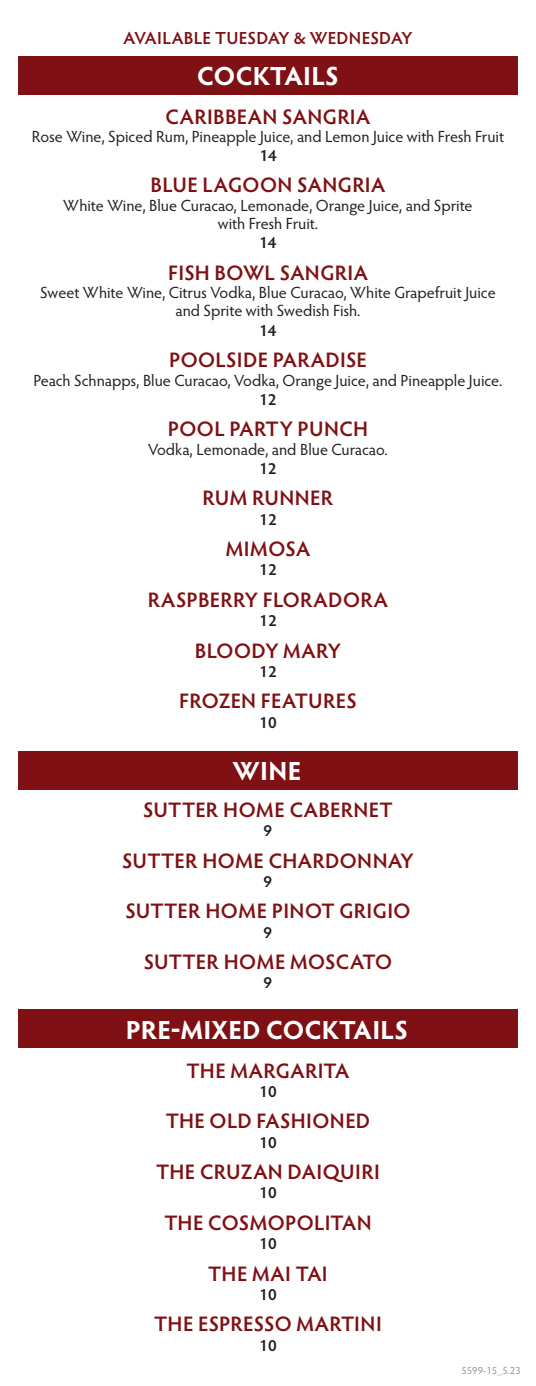
<style>
.page{position:relative;width:536px;height:1386px;background:#fff}
.page>*{position:absolute;margin:0;border:0;box-sizing:border-box;transform-origin:0 0}
.t1{font:700 26.25px "Hypatia Sans Pro";letter-spacing:.005em;color:#fff}
.t2{font:600 21px "Hypatia Sans Pro";letter-spacing:.015em;color:#7f1013}
.t3{font:600 17.5px "Hypatia Sans Pro";letter-spacing:.005em;color:#7f1013}
.t4{font:16.1px/18.4px "Hypatia Sans Pro";letter-spacing:-.005em;color:#231f20;text-align:center}
.t5{font:600 16.1px "Hypatia Sans Pro";color:#231f20}
.t6{font:10.5px "Hypatia Sans Pro";color:#939598}
</style>
<div class="page">
<div style="left:18px;top:56px;width:499px;height:38px;background:#7f1013"></div>
<div style="left:18px;top:751px;width:499px;height:38px;background:#7f1013"></div>
<div style="left:18px;top:1010px;width:499px;height:38px;background:#7f1013"></div>
<p class="t3" style="left:123px;top:26px;width:290px">AVAILABLE TUESDAY &amp; WEDNESDAY</p>
<h1 class="t1" style="left:197px;top:57px;width:143px">COCKTAILS</h1>
<h2 class="t2" style="left:165px;top:102px;width:206px">CARIBBEAN SANGRIA</h2>
<p class="t4" style="left:32px;top:127px;width:473px">Rose Wine, Spiced Rum, Pineapple Juice, and Lemon Juice with Fresh Fruit</p>
<p class="t5" style="left:259px;top:144px;width:19px">14</p>
<h2 class="t2" style="left:150px;top:170px;width:236px">BLUE LAGOON SANGRIA</h2>
<p class="t4" style="left:63px;top:195px;width:411px">White Wine, Blue Curacao, Lemonade, Orange Juice, and Sprite with Fresh Fruit.</p>
<p class="t5" style="left:259px;top:231px;width:19px">14</p>
<h2 class="t2" style="left:168px;top:258px;width:201px">FISH BOWL SANGRIA</h2>
<p class="t4" style="left:40px;top:283px;width:457px">Sweet White Wine, Citrus Vodka, Blue Curacao, White Grapefruit Juice and Sprite with Swedish Fish.</p>
<p class="t5" style="left:259px;top:319px;width:19px">14</p>
<h2 class="t2" style="left:169px;top:345px;width:199px">POOLSIDE PARADISE</h2>
<p class="t4" style="left:33px;top:370px;width:470px">Peach Schnapps, Blue Curacao, Vodka, Orange Juice, and Pineapple Juice.</p>
<p class="t5" style="left:259px;top:388px;width:19px">12</p>
<h2 class="t2" style="left:168px;top:415px;width:202px">POOL PARTY PUNCH</h2>
<p class="t4" style="left:148px;top:439px;width:241px">Vodka, Lemonade, and Blue Curacao.</p>
<p class="t5" style="left:259px;top:457px;width:19px">12</p>
<h2 class="t2" style="left:202px;top:484px;width:132px">RUM RUNNER</h2>
<p class="t5" style="left:259px;top:508px;width:19px">12</p>
<h2 class="t2" style="left:225px;top:534px;width:86px">MIMOSA</h2>
<p class="t5" style="left:259px;top:559px;width:19px">12</p>
<h2 class="t2" style="left:148px;top:585px;width:241px">RASPBERRY FLORADORA</h2>
<p class="t5" style="left:259px;top:609px;width:19px">12</p>
<h2 class="t2" style="left:195px;top:636px;width:148px">BLOODY MARY</h2>
<p class="t5" style="left:259px;top:660px;width:19px">12</p>
<h2 class="t2" style="left:179px;top:687px;width:179px">FROZEN FEATURES</h2>
<p class="t5" style="left:259px;top:711px;width:19px">10</p>
<h1 class="t1" style="left:232px;top:753px;width:70px">WINE</h1>
<h2 class="t2" style="left:143px;top:795px;width:251px">SUTTER HOME CABERNET</h2>
<p class="t5" style="left:263px;top:819px;width:10px">9</p>
<h2 class="t2" style="left:122px;top:846px;width:293px">SUTTER HOME CHARDONNAY</h2>
<p class="t5" style="left:263px;top:870px;width:10px">9</p>
<h2 class="t2" style="left:125px;top:897px;width:286px">SUTTER HOME PINOT GRIGIO</h2>
<p class="t5" style="left:263px;top:921px;width:10px">9</p>
<h2 class="t2" style="left:144px;top:947px;width:250px">SUTTER HOME MOSCATO</h2>
<p class="t5" style="left:263px;top:972px;width:10px">9</p>
<h1 class="t1" style="left:126px;top:1012px;width:283px">PRE-MIXED COCKTAILS</h1>
<h2 class="t2" style="left:186px;top:1056px;width:164px">THE MARGARITA</h2>
<p class="t5" style="left:259px;top:1080px;width:19px">10</p>
<h2 class="t2" style="left:166px;top:1107px;width:206px">THE OLD FASHIONED</h2>
<p class="t5" style="left:259px;top:1131px;width:19px">10</p>
<h2 class="t2" style="left:156px;top:1157px;width:225px">THE CRUZAN DAIQUIRI</h2>
<p class="t5" style="left:259px;top:1182px;width:19px">10</p>
<h2 class="t2" style="left:164px;top:1208px;width:209px">THE COSMOPOLITAN</h2>
<p class="t5" style="left:259px;top:1232px;width:19px">10</p>
<h2 class="t2" style="left:208px;top:1259px;width:121px">THE MAI TAI</h2>
<p class="t5" style="left:259px;top:1283px;width:19px">10</p>
<h2 class="t2" style="left:154px;top:1310px;width:229px">THE ESPRESSO MARTINI</h2>
<p class="t5" style="left:259px;top:1334px;width:19px">10</p>
<p class="t6" style="left:461px;top:1363px;width:61px">5599-15_5.23</p>
</div>
